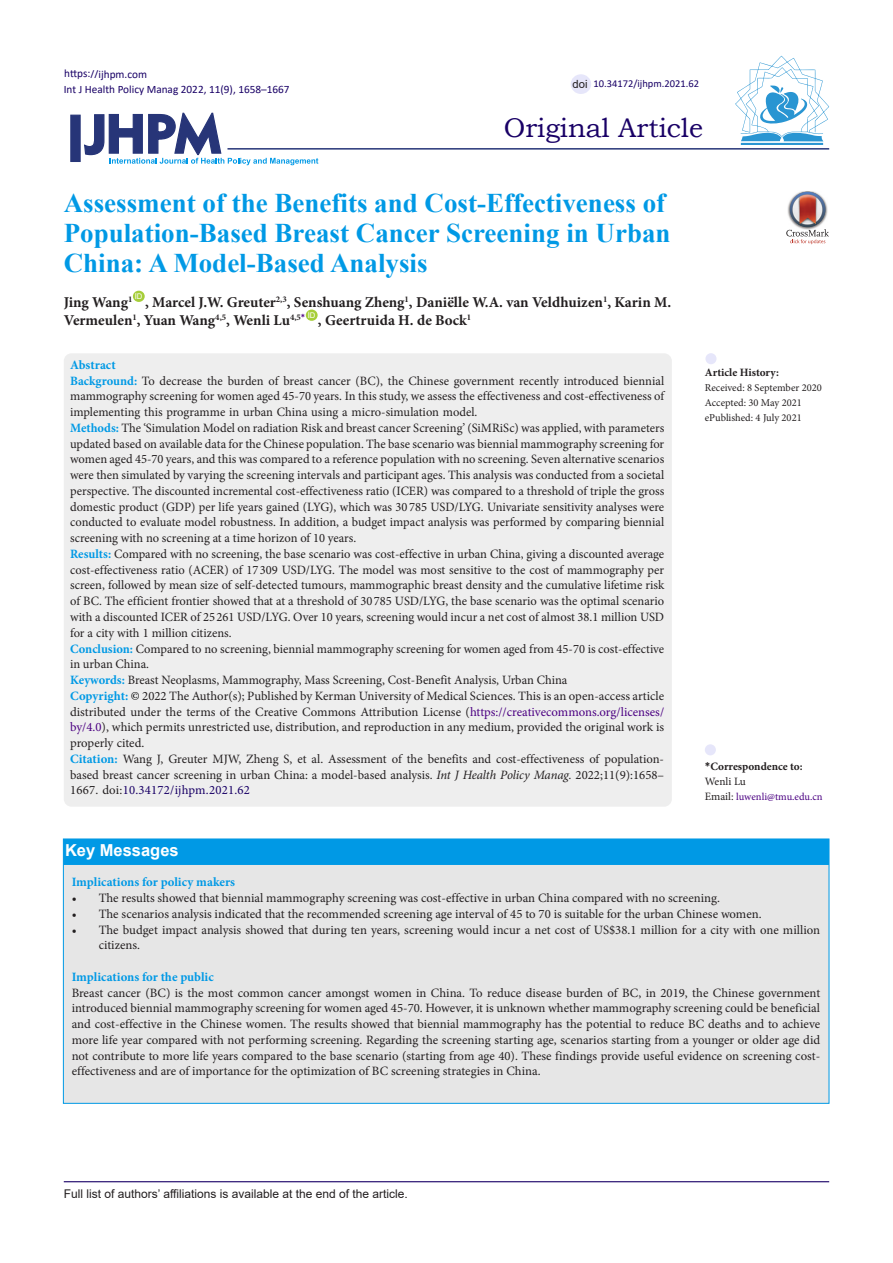
<style>
.page{position:relative;width:893px;height:1263px;background:#fff}
.page>*{position:absolute;margin:0;border:0;box-sizing:border-box;transform-origin:0 0}
.Default{font:700 27px/30px "Times New Roman";color:#0099e5}
.t1{font:27px "Bookman Old Style";color:#190066}
.t2{font:700 16.5px "Arial";color:#fff}
.Default-2{font:700 15px/18px "Minion Pro";letter-spacing:-.005em;color:#231f20}
.Default-3{font:12.75px/15.8px "Minion Pro";color:#231f20;text-align:justify}
.Default-4{font:700 12.75px "Minion Pro";color:#0099e5}
.t3{font:12px "Arial";color:#231f20}
.t4{font:11.25px "Calibri";color:#190066}
.t5{font:700 11.25px "Minion Pro";color:#231f20}
.t6{font:11.25px "Minion Pro";color:#231f20}
.t7{font:11.25px "Arial";color:#231f20}
.t8{font:10.5px "Minion Pro";color:#231f20}
.t9{font:10.5px "Minion Pro";color:#4b0082}
.t10{font:10.5px "Calibri";color:#190066}
.t11{font:7.8px "Arial";color:#fff}
.s1{font-weight:700;color:#0099e5}
.s2{color:#000}
.s3{color:#4b0082}
.s4{font-style:italic}
.s5{color:#190066}
.s6{font-family:"Calibri"}
.s7{font-size:11.25px;color:#231f20}
</style>
<div class="page">
<svg style="left:84px;top:112px;width:234px;height:53px"></svg>
<div style="left:70px;top:115px;width:11px;height:47px;background:#273578;border:1px solid #273578"></div>
<div style="left:133px;top:291px;width:12px;height:11px;background:#a6ce39;border-radius:50%"></div>
<div style="left:306px;top:310px;width:12px;height:11px;background:#a6ce39;border-radius:50%"></div>
<hr style="left:227px;top:148px;width:602px;height:2px;background:#273578">
<div style="left:64px;top:353px;width:608px;height:454px;background:#eee;border-radius:8px"></div>
<div style="left:705px;top:744px;width:11px;height:11px;background:#e6e6fa;border-radius:50%"></div>
<div style="left:705px;top:353px;width:11px;height:11px;background:#e6e6fa;border-radius:50%"></div>
<hr style="left:64px;top:1181px;width:765px;height:1px;background:#190066">
<hr style="left:741px;top:143px;width:82px;height:2px;background:#2995d2">
<svg style="left:735px;top:56px;width:94px;height:85px"></svg>
<div style="left:571px;top:74px;width:20px;height:20px;background:#e6e6fa;border-radius:50%"></div>
<img style="left:801px;top:191px;width:13px;height:1px">
<svg style="left:786px;top:192px;width:43px;height:52px"></svg>
<div style="left:63px;top:839px;width:766px;height:264px;background:#e6e6e6"></div>
<div style="left:63px;top:839px;width:766px;height:26px;background:#0099e5"></div>
<p class="t4" style="left:64px;top:66px;width:84px">https://ijhpm.com</p>
<p class="t4" style="left:64px;top:82px;width:227px">Int J Health Policy Manag 2022, 11(9), 1658–1667</p>
<p class="t7" style="left:573px;top:76px;width:17px">doi</p>
<p class="t10" style="left:593px;top:76px;width:107px">10.34172/ijhpm.2021.62</p>
<p class="t1" style="left:504px;top:110px;width:201px">Original Article</p>
<p class="Default" style="left:64px;top:188px;width:608px">Assessment of the Benefits and Cost-Effectiveness of<br>Population-Based Breast Cancer Screening in Urban<br>China: A Model-Based Analysis</p>
<p class="Default-2" style="left:64px;top:293px;width:70px">Jing Wang<sup>1</sup></p>
<p class="t11" style="left:135px;top:291px;width:9px">ID</p>
<p class="Default-2" style="left:64px;top:293px;width:609px;text-indent:81px">, Marcel J.W. Greuter<sup>2,3</sup>, Senshuang Zheng<sup>1</sup>, Daniëlle W.A. van Veldhuizen<sup>1</sup>, Karin M.<br>Vermeulen<sup>1</sup>, Yuan Wang<sup>4,5</sup>, Wenli Lu<sup>4,5</sup><sup>*</sup></p>
<p class="t11" style="left:308px;top:310px;width:9px">ID</p>
<p class="Default-2" style="left:318px;top:311px;width:155px">, Geertruida H. de Bock<sup>1</sup></p>
<p class="Default-4" style="left:70px;top:356px;width:47px">Abstract</p>
<p class="Default-3" style="left:70px;top:373px;width:596px"><span class="s1">Background:</span> To decrease the burden of breast cancer (BC), the Chinese government recently introduced biennial mammography screening for women aged 45-70 years. In this study, we assess the effectiveness and cost-effectiveness of implementing this programme in urban China using a micro-simulation model.</p>
<p class="Default-3" style="left:70px;top:420px;width:596px"><span class="s1">Methods:</span> The ‘Simulation Model on radiation Risk and breast cancer Screening’ (SiMRiSc) was applied, with parameters updated based on available data for the Chinese population. The base scenario was biennial mammography screening for women aged 45-70 years, and this was compared to a reference population with no screening. Seven alternative scenarios were then simulated by varying the screening intervals and participant ages. This analysis was conducted from a societal perspective. The discounted incremental cost-effectiveness ratio (ICER) was compared to a threshold of triple the gross domestic product (GDP) per life years gained (LYG), which was 30 785 USD/LYG. Univariate sensitivity analyses were conducted to evaluate model robustness. In addition, a budget impact analysis was performed by comparing biennial screening with no screening at a time horizon of 10 years.</p>
<p class="Default-3" style="left:70px;top:546px;width:596px"><span class="s1">Results:</span> Compared with no screening, the base scenario was cost-effective in urban China, giving a discounted average cost-effectiveness ratio (ACER) of 17 309 USD/LYG. The model was most sensitive to the cost of mammography per screen, followed by mean size of self-detected tumours, mammographic breast density and the cumulative lifetime risk of BC. The efficient frontier showed that at a threshold of 30 785 USD/LYG, the base scenario was the optimal scenario with a discounted ICER of 25 261 USD/LYG. Over 10 years, screening would incur a net cost of almost 38.1 million USD for a city with 1 million citizens.</p>
<p class="Default-3" style="left:70px;top:641px;width:596px"><span class="s1">Conclusion:</span> Compared to no screening, biennial mammography screening for women aged from 45-70 is cost-effective in urban China.</p>
<p class="Default-3" style="left:70px;top:672px;width:499px"><span class="s1">Keywords:</span> Breast Neoplasms, Mammography, Mass Screening, Cost-Benefit Analysis, Urban China</p>
<p class="Default-3" style="left:70px;top:688px;width:596px"><span class="s1">Copyright:</span> <span class="s2">©</span> 2022 The Author(s); Published by Kerman University of Medical Sciences. This is an open-access article distributed under the terms of the Creative Commons Attribution License (<span class="s3">https://creativecommons.org/licenses/ by/4.0</span>), which permits unrestricted use, distribution, and reproduction in any medium, provided the original work is properly cited.</p>
<p class="Default-3" style="left:70px;top:751px;width:596px"><span class="s1">Citation:</span> Wang J, Greuter MJW, Zheng S, et al. Assessment of the benefits and cost-effectiveness of population&shy;based breast cancer screening in urban China: a model-based analysis. <span class="s4">Int J Health Policy Manag.</span> 2022;11(9):1658– 1667. doi:<span class="s5">10.34172/ijhpm.2021.62</span></p>
<p class="t5" style="left:705px;top:759px;width:99px"><span class="s6">*</span>Correspondence to:</p>
<p class="t5" style="left:705px;top:365px;width:76px">Article History:</p>
<p class="t8" style="left:705px;top:381px;width:119px">Received: 8 September 2020</p>
<p class="t8" style="left:705px;top:396px;width:99px">Accepted: 30 May 2021</p>
<p class="t8" style="left:705px;top:411px;width:98px">ePublished: 4 July 2021</p>
<p class="t6" style="left:705px;top:774px;width:43px">Wenli Lu</p>
<p class="t9" style="left:705px;top:790px;width:119px"><span class="s7">Email:</span> luwenli@tmu.edu.cn</p>
<p class="t2" style="left:65px;top:838px;width:115px">Key Messages</p>
<p class="Default-4" style="left:72px;top:873px;width:165px">Implications for policy makers</p>
<p class="Default-3" style="left:72px;top:890px;width:650px">• The results showed that biennial mammography screening was cost-effective in urban China compared with no screening.</p>
<p class="Default-3" style="left:72px;top:906px;width:691px">• The scenarios analysis indicated that the recommended screening age interval of 45 to 70 is suitable for the urban Chinese women.</p>
<p class="Default-3" style="left:99px;top:922px;width:723px;text-indent:-27px">• The budget impact analysis showed that during ten years, screening would incur a net cost of US$38.1 million for a city with one million citizens.</p>
<p class="Default-4" style="left:72px;top:968px;width:144px">Implications for the public</p>
<p class="Default-3" style="left:72px;top:985px;width:750px">Breast cancer (BC) is the most common cancer amongst women in China. To reduce disease burden of BC, in 2019, the Chinese government introduced biennial mammography screening for women aged 45-70. However, it is unknown whether mammography screening could be beneficial and cost-effective in the Chinese women. The results showed that biennial mammography has the potential to reduce BC deaths and to achieve more life year compared with not performing screening. Regarding the screening starting age, scenarios starting from a younger or older age did not contribute to more life years compared to the base scenario (starting from age 40). These findings provide useful evidence on screening cost&shy;effectiveness and are of importance for the optimization of BC screening strategies in China.</p>
<p class="t3" style="left:64px;top:1185px;width:346px">Full list of authors’ affiliations is available at the end of the article.</p>
</div>
